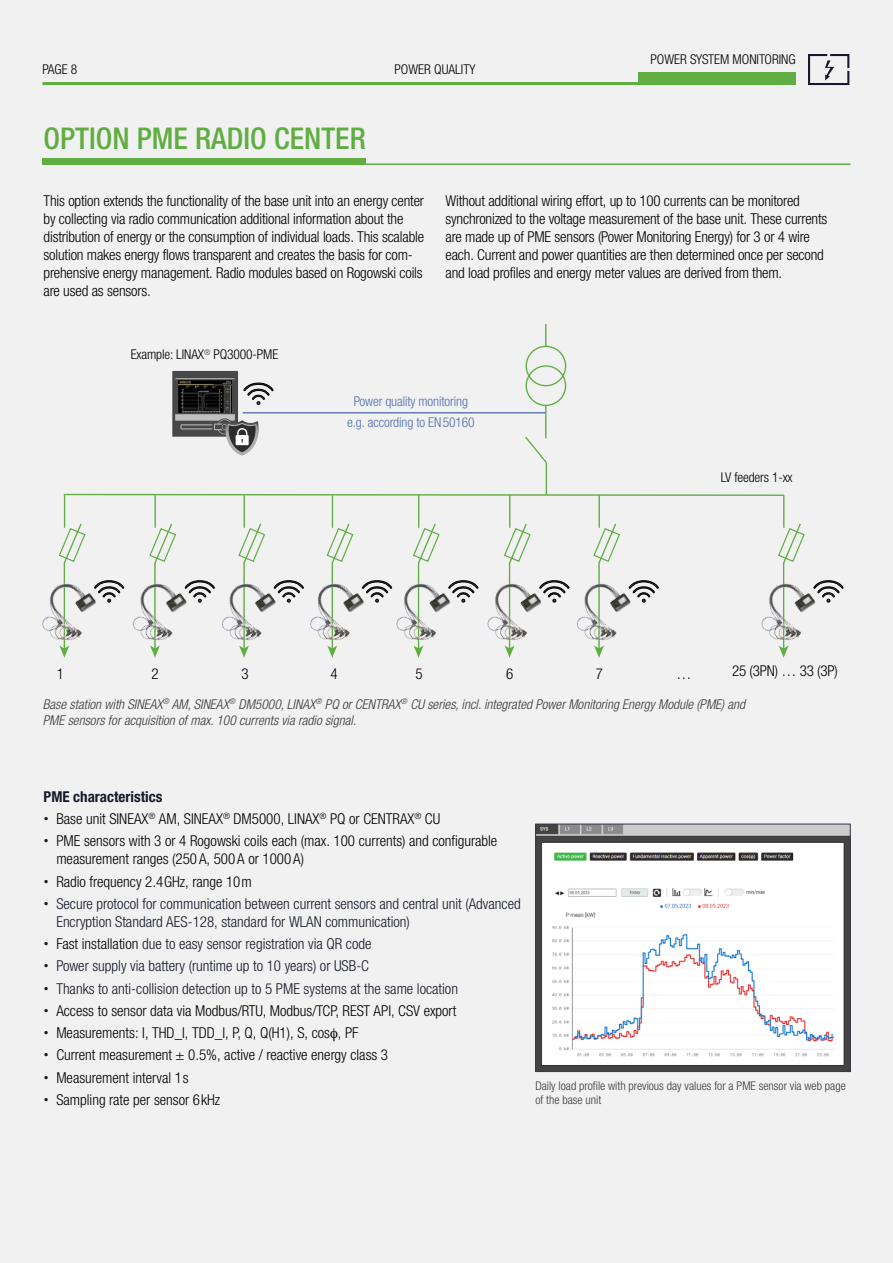
<style>
.page{position:relative;width:893px;height:1263px;background:#f1f1f1}
.page>*{position:absolute;margin:0;border:0;box-sizing:border-box;transform-origin:0 0}
.t1{font:500 condensed 30px "Helvetica Neue LTW1 G";color:#60ae42}
.t2{font:300 condensed 15px/18px "Helvetica Neue LTW1 G";letter-spacing:-.01em;color:#000}
.t3{font:300 condensed 15px/18px "Helvetica Neue LTW1 G";color:#161929}
.t4{font:700 condensed 15px "Helvetica Neue LTW1 G";color:#161929}
.t5{font:italic 300 condensed 13.5px/16.2px "Helvetica Neue LT Pro";color:#393939}
.t6{font:300 condensed 13.5px "Helvetica Neue LTW1 G";letter-spacing:-.01em;color:#000}
.t7{font:300 condensed 13.5px/21px "Helvetica Neue LTW1 G";letter-spacing:-.01em;color:#536eaf;text-align:center}
.t8{font:300 condensed 12px/14.4px "Helvetica Neue LTW1 G";color:#393939}
.s1{font-family:"Helvetica Neue";font-weight:400;font-stretch:normal;color:#161929}
.s2{font-family:"Helvetica Neue";font-weight:400;font-stretch:normal}
.s3{color:#000}
</style>
<div class="page">
<hr style="left:43px;top:82px;width:738px;height:3px;background:#60ae42">
<div style="left:638px;top:72px;width:158px;height:13px;background:#60ae42"></div>
<svg style="left:808px;top:54px;width:41px;height:31px"></svg>
<div style="left:43px;top:159px;width:323px;height:6px;background:#60ae42"></div>
<hr style="left:43px;top:163px;width:807px;height:2px;background:#60ae42">
<img style="left:537px;top:826px;width:311px;height:244px">
<div style="left:535px;top:824px;width:315px;height:248px;border:1px solid #36384a"></div>
<hr style="left:243px;top:412px;width:303px;height:1px;background:#536eaf">
<svg style="left:545px;top:324px;width:1px;height:22px"></svg>
<hr style="left:545px;top:406px;width:1px;height:32px;background:#60ae42">
<hr style="left:546px;top:462px;width:1px;height:33px;background:#60ae42">
<svg style="left:63px;top:493px;width:722px;height:4px"></svg>
<svg style="left:525px;top:435px;width:22px;height:29px"></svg>
<div style="left:526px;top:346px;width:40px;height:40px;border:1px solid #60ae42;border-radius:50%"></div>
<div style="left:526px;top:365px;width:40px;height:41px;border:1px solid #60ae42;border-radius:50%"></div>
<hr style="left:64px;top:495px;width:1px;height:33px;background:#60ae42">
<hr style="left:64px;top:563px;width:1px;height:86px;background:#60ae42">
<svg style="left:61px;top:651px;width:6px;height:7px"></svg>
<svg style="left:58px;top:522px;width:28px;height:43px"></svg>
<svg style="left:109px;top:580px;width:9px;height:23px"></svg>
<img style="left:42px;top:571px;width:67px;height:80px">
<hr style="left:155px;top:495px;width:1px;height:33px;background:#60ae42">
<hr style="left:154px;top:563px;width:2px;height:86px;background:#60ae42">
<svg style="left:152px;top:651px;width:6px;height:7px"></svg>
<svg style="left:149px;top:522px;width:27px;height:43px"></svg>
<svg style="left:200px;top:580px;width:8px;height:23px"></svg>
<img style="left:118px;top:571px;width:82px;height:80px">
<hr style="left:244px;top:495px;width:1px;height:33px;background:#60ae42">
<hr style="left:243px;top:563px;width:2px;height:86px;background:#60ae42">
<svg style="left:241px;top:651px;width:6px;height:7px"></svg>
<svg style="left:238px;top:522px;width:27px;height:43px"></svg>
<svg style="left:289px;top:580px;width:7px;height:23px"></svg>
<img style="left:208px;top:571px;width:81px;height:80px">
<hr style="left:332px;top:495px;width:1px;height:33px;background:#60ae42">
<hr style="left:332px;top:563px;width:1px;height:86px;background:#60ae42">
<svg style="left:329px;top:651px;width:6px;height:7px"></svg>
<svg style="left:326px;top:522px;width:28px;height:43px"></svg>
<svg style="left:377px;top:580px;width:5px;height:23px"></svg>
<img style="left:296px;top:571px;width:81px;height:80px">
<hr style="left:418px;top:495px;width:1px;height:33px;background:#60ae42">
<hr style="left:418px;top:563px;width:1px;height:86px;background:#60ae42">
<svg style="left:416px;top:651px;width:6px;height:7px"></svg>
<svg style="left:413px;top:522px;width:27px;height:43px"></svg>
<svg style="left:464px;top:580px;width:9px;height:23px"></svg>
<img style="left:382px;top:571px;width:82px;height:80px">
<hr style="left:509px;top:495px;width:1px;height:33px;background:#60ae42">
<hr style="left:509px;top:563px;width:1px;height:86px;background:#60ae42">
<svg style="left:507px;top:651px;width:6px;height:7px"></svg>
<svg style="left:504px;top:522px;width:27px;height:43px"></svg>
<svg style="left:555px;top:580px;width:7px;height:23px"></svg>
<img style="left:473px;top:571px;width:82px;height:80px">
<hr style="left:598px;top:495px;width:2px;height:33px;background:#60ae42">
<hr style="left:598px;top:563px;width:2px;height:86px;background:#60ae42">
<svg style="left:596px;top:651px;width:6px;height:7px"></svg>
<svg style="left:593px;top:522px;width:27px;height:43px"></svg>
<svg style="left:644px;top:580px;width:15px;height:23px"></svg>
<img style="left:562px;top:571px;width:82px;height:80px">
<hr style="left:783px;top:495px;width:1px;height:33px;background:#60ae42">
<hr style="left:783px;top:563px;width:1px;height:86px;background:#60ae42">
<svg style="left:781px;top:651px;width:6px;height:7px"></svg>
<svg style="left:778px;top:522px;width:27px;height:43px"></svg>
<svg style="left:829px;top:580px;width:15px;height:23px"></svg>
<img style="left:761px;top:571px;width:68px;height:80px">
<svg style="left:172px;top:371px;width:102px;height:85px"></svg>
<p class="t6" style="left:43px;top:62px;width:36px">PAGE 8</p>
<h1 class="t1" style="left:44px;top:120px;width:324px">OPTION PME RADIO CENTER</h1>
<p class="t6" style="left:394px;top:62px;width:82px">POWER QUALITY</p>
<p class="t6" style="left:650px;top:51px;width:147px">POWER SYSTEM MONITORING</p>
<p class="t2" style="left:44px;top:192px;width:382px">This option extends the functionality of the base unit into an energy center by collecting via radio communication additional information about the distribution of energy or the consumption of individual loads. This scalable solution makes energy flows transparent and creates the basis for com&shy;prehensive energy management. Radio modules based on Rogowski coils are used as sensors.</p>
<p class="t2" style="left:445px;top:192px;width:383px">Without additional wiring effort, up to 100 currents can be monitored synchronized to the voltage measurement of the base unit. These currents are made up of PME sensors (Power Monitoring Energy) for 3 or 4 wire each. Current and power quantities are then determined once per second and load profiles and energy meter values are derived from them.</p>
<p class="t6" style="left:131px;top:347px;width:149px">Example: LINAX<sup>®</sup> PQ3000-PME</p>
<p class="t7" style="left:347px;top:391px;width:129px">Power quality monitoring e.g. according to EN50160</p>
<p class="t6" style="left:721px;top:470px;width:73px">LV feeders 1-xx</p>
<p class="t2" style="left:57px;top:665px;width:9px">1</p>
<p class="t2" style="left:151px;top:665px;width:9px">2</p>
<p class="t2" style="left:242px;top:665px;width:9px">3</p>
<p class="t2" style="left:330px;top:665px;width:9px">4</p>
<p class="t2" style="left:416px;top:665px;width:9px">5</p>
<p class="t2" style="left:506px;top:665px;width:9px">6</p>
<p class="t2" style="left:596px;top:665px;width:9px">7</p>
<p class="t2" style="left:676px;top:665px;width:16px">…</p>
<p class="t2" style="left:732px;top:662px;width:107px">25 (3PN) … 33 (3P)</p>
<p class="t5" style="left:43px;top:696px;width:704px">Base station with SINEAX<sup>®</sup> AM, SINEAX<sup>®</sup> DM5000, LINAX<sup>®</sup> PQ or CENTRAX<sup>®</sup> CU series, incl. integrated Power Monitoring Energy Module (PME) and<br>PME sensors for acquisition of max. 100 currents via radio signal.</p>
<p class="t4" style="left:44px;top:787px;width:120px">PME characteristics</p>
<p class="t2" style="left:44px;top:810px;width:398px"><span class="s1">•</span> Base unit SINEAX<sup>®</sup> AM, SINEAX<sup>®</sup> DM5000, LINAX<sup>®</sup> PQ or CENTRAX<sup>®</sup> CU</p>
<p class="t2" style="left:56px;top:832px;width:442px;text-indent:-13px"><span class="s1">•</span> PME sensors with 3 or 4 Rogowski coils each (max. 100 currents) and configurable measurement ranges (250 A, 500A or 1000A)</p>
<p class="t2" style="left:44px;top:872px;width:210px"><span class="s1">•</span> Radio frequency 2.4GHz, range 10m</p>
<p class="t3" style="left:56px;top:895px;width:466px;text-indent:-13px"><span class="s2">•</span> Secure protocol for communication between current sensors and central unit (Advanced<br>Encryption Standard AES-128, standard for WLAN communication)</p>
<p class="t3" style="left:44px;top:935px;width:329px"><span class="s2">•</span> <span class="s3">Fast installation</span> due to easy sensor registration via QR code</p>
<p class="t3" style="left:44px;top:957px;width:327px"><span class="s2">•</span> Power supply via battery (runtime up to 10 years) or USB-C</p>
<p class="t3" style="left:44px;top:979px;width:416px"><span class="s2">•</span> Thanks to anti-collision detection up to 5 PME systems at the same location</p>
<p class="t2" style="left:44px;top:1002px;width:414px"><span class="s1">•</span> Access to sensor data via Modbus/RTU, Modbus/TCP, REST API, CSV export</p>
<p class="t2" style="left:44px;top:1024px;width:317px"><span class="s1">•</span> Measurements: I, THD_I, TDD_I, P, Q, Q(H1), S, cos , PF</p>
<p class="t2" style="left:44px;top:1046px;width:346px"><span class="s1">•</span> Current measurement ± 0.5%, active / reactive energy class 3</p>
<p class="t2" style="left:44px;top:1068px;width:147px"><span class="s1">•</span> Measurement interval 1s</p>
<p class="t2" style="left:44px;top:1091px;width:178px"><span class="s1">•</span> Sampling rate per sensor 6kHz</p>
<p class="t8" style="left:535px;top:1078px;width:312px">Daily load profile with previous day values for a PME sensor via web page of the base unit</p>
</div>
